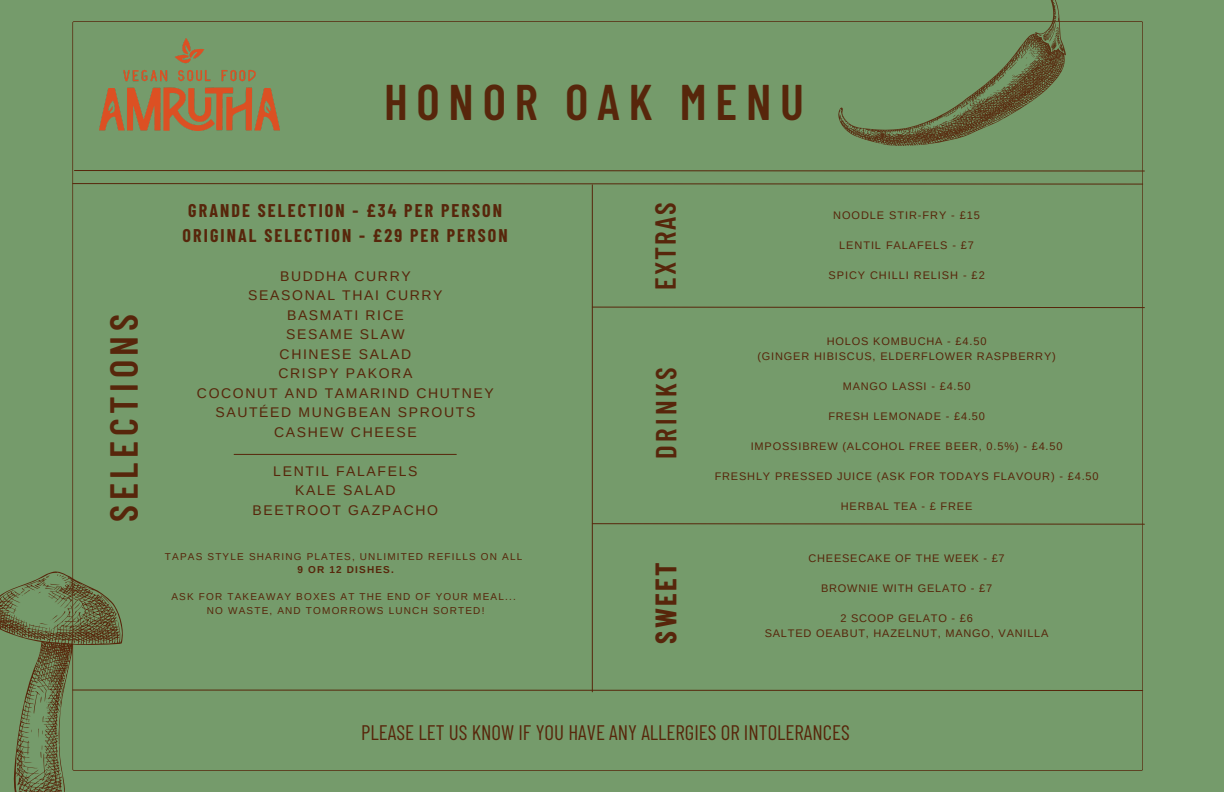
<style>
.page{position:relative;width:1224px;height:792px;background:#759b6b}
.page>*{position:absolute;margin:0;border:0;box-sizing:border-box;transform-origin:0 0}
.t1{font:600 50px "Barlow Condensed";letter-spacing:.175em;color:#57260b}
.t2{font:600 39px "Barlow Condensed";letter-spacing:.115em;color:#57260b}
.t3{font:600 29px "Barlow Condensed";letter-spacing:.09em;color:#57260b}
.t4{font:700 29px "Barlow Condensed";letter-spacing:.085em;color:#57260b}
.t5{font:21px "Barlow Condensed";color:#57260b}
.t6{font:700 18px/24.8px "Barlow Condensed";letter-spacing:.115em;color:#57260b;text-align:center}
.t7{font:14px/19.5px "Arimo";letter-spacing:.12em;color:#57260b;text-align:center}
.t8{font:11px "Arimo";letter-spacing:.075em;color:#57260b}
.t9{font:10px "Arimo";letter-spacing:.12em;color:#57260b}
.t10{font:700 10px "Arimo";letter-spacing:.12em;color:#57260b}
</style>
<div class="page">
<svg style="left:74px;top:170px;width:1071px;height:2px"></svg>
<svg style="left:72px;top:183px;width:1071px;height:2px;background:#655f3a"></svg>
<svg style="left:593px;top:306px;width:552px;height:2px"></svg>
<hr style="left:592px;top:185px;width:1px;height:507px;background:#57260b">
<img style="left:100px;top:39px;width:180px;height:92px">
<svg style="left:592px;top:523px;width:553px;height:2px"></svg>
<hr style="left:234px;top:454px;width:222px;height:1px;background:#57260b">
<svg style="left:832px;top:0;width:256px;height:185px"></svg>
<svg style="left:1020px;top:23px;width:46px;height:43px"></svg>
<svg style="left:0;top:572px;width:1143px;height:220px"></svg>
<h3 class="t1" style="left:384px;top:70px;width:421px">HONOR OAK MENU</h3>
<p class="t2" style="left:99px;top:522px;width:209px;rotate:-90deg">SELECTIONS</p>
<p class="t6" style="left:183px;top:197px;width:327px">GRANDE SELECTION - £34 PER PERSON<br>ORIGINAL SELECTION - £29 PER PERSON</p>
<p class="t7" style="left:197px;top:266px;width:298px">BUDDHA CURRY<br>SEASONAL THAI CURRY<br>BASMATI RICE<br>SESAME SLAW<br>CHINESE SALAD<br>CRISPY PAKORA<br>COCONUT AND TAMARIND CHUTNEY<br>SAUTÉED MUNGBEAN SPROUTS<br>CASHEW CHEESE</p>
<h1 class="t7" style="left:253px;top:461px;width:187px">LENTIL FALAFELS<br>KALE SALAD<br>BEETROOT GAZPACHO</h1>
<h2 class="t9" style="left:165px;top:550px;width:359px">TAPAS STYLE SHARING PLATES, UNLIMITED REFILLS ON ALL</h2>
<h5 class="t10" style="left:297px;top:564px;width:98px">9 OR 12 DISHES.</h5>
<h6 class="t9" style="left:171px;top:591px;width:346px">ASK FOR TAKEAWAY BOXES AT THE END OF YOUR MEAL...</h6>
<h6 class="t9" style="left:207px;top:604px;width:279px">NO WASTE, AND TOMORROWS LUNCH SORTED!</h6>
<p class="t3" style="left:647px;top:290px;width:90px;rotate:-90deg">EXTRAS</p>
<p class="t8" style="left:833px;top:209px;width:148px">NOODLE STIR-FRY - £15</p>
<p class="t8" style="left:839px;top:239px;width:136px">LENTIL FALAFELS - £7</p>
<p class="t8" style="left:829px;top:269px;width:158px">SPICY CHILLI RELISH - £2</p>
<p class="t3" style="left:647px;top:459px;width:93px;rotate:-90deg">DRINKS</p>
<p class="t4" style="left:647px;top:644px;width:83px;rotate:-90deg">SWEET</p>
<p class="t8" style="left:827px;top:335px;width:161px">HOLOS KOMBUCHA - £4.50</p>
<p class="t8" style="left:757px;top:350px;width:300px">(GINGER HIBISCUS, ELDERFLOWER RASPBERRY)</p>
<p class="t8" style="left:843px;top:380px;width:129px">MANGO LASSI - £4.50</p>
<p class="t8" style="left:828px;top:410px;width:158px">FRESH LEMONADE - £4.50</p>
<p class="t8" style="left:751px;top:440px;width:313px">IMPOSSIBREW (ALCOHOL FREE BEER, 0.5%) - £4.50</p>
<h3 class="t8" style="left:715px;top:470px;width:385px">FRESHLY PRESSED JUICE (ASK FOR TODAYS FLAVOUR) - £4.50</h3>
<h3 class="t8" style="left:841px;top:500px;width:133px">HERBAL TEA - £ FREE</h3>
<h4 class="t8" style="left:809px;top:553px;width:198px">CHEESECAKE OF THE WEEK - £7</h4>
<p class="t8" style="left:821px;top:583px;width:173px">BROWNIE WITH GELATO - £7</p>
<p class="t8" style="left:840px;top:613px;width:134px">2 SCOOP GELATO - £6</p>
<p class="t8" style="left:765px;top:628px;width:285px">SALTED OEABUT, HAZELNUT, MANGO, VANILLA</p>
<p class="t5" style="left:361px;top:719px;width:490px">PLEASE LET US KNOW IF YOU HAVE ANY ALLERGIES OR INTOLERANCES</p>
</div>
